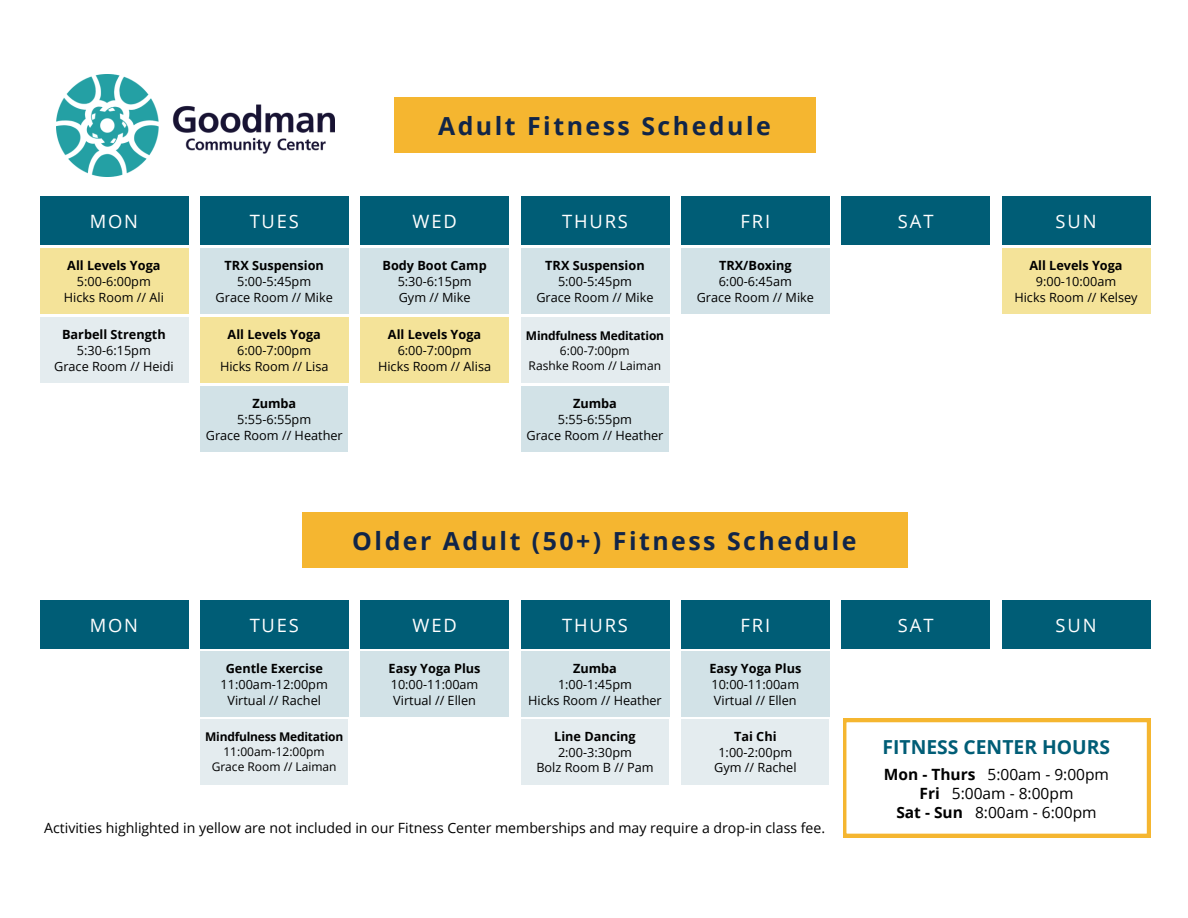
<style>
.page{position:relative;width:1188px;height:918px;background:#fff}
.page>*{position:absolute;margin:0;border:0;box-sizing:border-box;transform-origin:0 0}
.t1{font:700 24.9px "Open Sans";letter-spacing:.1em;color:#112548}
.t2{font:700 19.35px "Open Sans";color:#005d76}
.t3{font:18.3px "Open Sans";letter-spacing:.1em;color:#fff}
.t4{font:15.6px/19px "Open Sans";color:#000;text-align:center}
.t5{font:14.1px "Open Sans";color:#000}
.t6{font:12.75px/15.9px "Open Sans";color:#000;text-align:center}
.t7{font:700 12.75px "Open Sans";color:#000}
.t8{font:12px/15px "Open Sans";color:#000;text-align:center}
.t9{font:700 12px "Open Sans";letter-spacing:-.02em;color:#000}
.s1{font-weight:700}
</style>
<div class="page">
<div style="left:40px;top:600px;width:148px;height:49px;background:#005d76"></div>
<div style="left:842px;top:600px;width:148px;height:49px;background:#005d76"></div>
<div style="left:1002px;top:600px;width:148px;height:49px;background:#005d76"></div>
<div style="left:521px;top:600px;width:148px;height:49px;background:#005d76"></div>
<div style="left:361px;top:600px;width:148px;height:49px;background:#005d76"></div>
<div style="left:200px;top:600px;width:149px;height:49px;background:#005d76"></div>
<div style="left:682px;top:600px;width:148px;height:49px;background:#005d76"></div>
<div style="left:842px;top:196px;width:148px;height:49px;background:#005d76"></div>
<div style="left:682px;top:196px;width:148px;height:49px;background:#005d76"></div>
<div style="left:1002px;top:196px;width:148px;height:49px;background:#005d76"></div>
<div style="left:40px;top:196px;width:148px;height:49px;background:#005d76"></div>
<div style="left:200px;top:196px;width:149px;height:49px;background:#005d76"></div>
<div style="left:361px;top:196px;width:148px;height:49px;background:#005d76"></div>
<div style="left:521px;top:196px;width:148px;height:49px;background:#005d76"></div>
<div style="left:521px;top:651px;width:148px;height:66px;background:#d2e2e7"></div>
<div style="left:361px;top:651px;width:148px;height:66px;background:#d2e2e7"></div>
<div style="left:200px;top:651px;width:149px;height:66px;background:#d2e2e7"></div>
<div style="left:682px;top:651px;width:148px;height:66px;background:#d2e2e7"></div>
<div style="left:201px;top:719px;width:147px;height:65px;background:#e4ecef"></div>
<div style="left:682px;top:719px;width:147px;height:65px;background:#e4ecef"></div>
<div style="left:521px;top:719px;width:148px;height:65px;background:#e4ecef"></div>
<div style="left:682px;top:248px;width:148px;height:66px;background:#d2e2e7"></div>
<div style="left:1002px;top:248px;width:148px;height:66px;background:#f4e399"></div>
<div style="left:40px;top:248px;width:148px;height:66px;background:#f4e399"></div>
<div style="left:200px;top:248px;width:149px;height:66px;background:#d2e2e7"></div>
<div style="left:361px;top:248px;width:148px;height:66px;background:#d2e2e7"></div>
<div style="left:521px;top:248px;width:148px;height:66px;background:#d2e2e7"></div>
<div style="left:201px;top:387px;width:147px;height:65px;background:#d2e2e7"></div>
<div style="left:521px;top:387px;width:148px;height:65px;background:#d2e2e7"></div>
<div style="left:40px;top:317px;width:148px;height:66px;background:#e4ecef"></div>
<div style="left:200px;top:317px;width:149px;height:66px;background:#f4e399"></div>
<div style="left:361px;top:317px;width:148px;height:66px;background:#f4e399"></div>
<div style="left:521px;top:317px;width:148px;height:66px;background:#e4ecef"></div>
<img style="left:56px;top:75px;width:278px;height:102px">
<div style="left:394px;top:98px;width:421px;height:55px;background:#f5b630"></div>
<div style="left:302px;top:513px;width:605px;height:55px;background:#f5b630"></div>
<svg style="left:843px;top:719px;width:307px;height:118px"></svg>
<h1 class="t1" style="left:438px;top:108px;width:334px">Adult Fitness Schedule</h1>
<h3 class="t3" style="left:90px;top:209px;width:50px">MON</h3>
<h3 class="t3" style="left:250px;top:209px;width:51px">TUES</h3>
<h3 class="t3" style="left:413px;top:209px;width:46px">WED</h3>
<h3 class="t3" style="left:562px;top:209px;width:67px">THURS</h3>
<h3 class="t3" style="left:741px;top:209px;width:31px">FRI</h3>
<h3 class="t3" style="left:898px;top:209px;width:37px">SAT</h3>
<h3 class="t3" style="left:1056px;top:209px;width:42px">SUN</h3>
<p class="t7" style="left:67px;top:257px;width:95px">All Levels Yoga</p>
<p class="t6" style="left:64px;top:273px;width:101px">5:00-6:00pm<br>Hicks Room // Ali</p>
<p class="t7" style="left:62px;top:326px;width:105px">Barbell Strength</p>
<p class="t6" style="left:54px;top:342px;width:121px">5:30-6:15pm<br>Grace Room // Heidi</p>
<p class="t7" style="left:225px;top:257px;width:101px">TRX Suspension</p>
<p class="t6" style="left:216px;top:273px;width:119px">5:00-5:45pm<br>Grace Room // Mike</p>
<p class="t7" style="left:228px;top:326px;width:95px">All Levels Yoga</p>
<p class="t6" style="left:220px;top:342px;width:110px">6:00-7:00pm<br>Hicks Room // Lisa</p>
<p class="t7" style="left:252px;top:395px;width:45px">Zumba</p>
<p class="t6" style="left:206px;top:411px;width:139px">5:55-6:55pm<br>Grace Room // Heather</p>
<p class="t7" style="left:383px;top:257px;width:106px">Body Boot Camp</p>
<p class="t6" style="left:398px;top:273px;width:75px;text-align:left">5:30-6:15pm<br>Gym // Mike</p>
<p class="t7" style="left:388px;top:326px;width:95px">All Levels Yoga</p>
<p class="t6" style="left:378px;top:342px;width:115px">6:00-7:00pm<br>Hicks Room // Alisa</p>
<p class="t7" style="left:545px;top:257px;width:101px">TRX Suspension</p>
<p class="t6" style="left:536px;top:273px;width:119px">5:00-5:45pm<br>Grace Room // Mike</p>
<p class="t9" style="left:526px;top:327px;width:140px">Mindfulness Meditation</p>
<p class="t8" style="left:529px;top:343px;width:134px">6:00-7:00pm<br>Rashke Room // Laiman</p>
<p class="t7" style="left:573px;top:395px;width:45px">Zumba</p>
<p class="t6" style="left:526px;top:411px;width:139px">5:55-6:55pm<br>Grace Room // Heather</p>
<p class="t7" style="left:719px;top:257px;width:74px">TRX/Boxing</p>
<p class="t6" style="left:697px;top:273px;width:119px">6:00-6:45am<br>Grace Room // Mike</p>
<h1 class="t1" style="left:352px;top:523px;width:506px">Older Adult (50+) Fitness Schedule</h1>
<p class="t7" style="left:1029px;top:257px;width:95px">All Levels Yoga</p>
<p class="t6" style="left:1014px;top:273px;width:125px">9:00-10:00am<br>Hicks Room // Kelsey</p>
<h3 class="t3" style="left:90px;top:613px;width:50px">MON</h3>
<h3 class="t3" style="left:250px;top:613px;width:51px">TUES</h3>
<h3 class="t3" style="left:413px;top:613px;width:46px">WED</h3>
<h3 class="t3" style="left:562px;top:613px;width:67px">THURS</h3>
<h3 class="t3" style="left:741px;top:613px;width:31px">FRI</h3>
<h3 class="t3" style="left:898px;top:613px;width:37px">SAT</h3>
<h3 class="t3" style="left:1056px;top:613px;width:42px">SUN</h3>
<p class="t7" style="left:226px;top:659px;width:99px">Gentle Exercise</p>
<p class="t6" style="left:221px;top:676px;width:109px">11:00am-12:00pm<br>Virtual // Rachel</p>
<p class="t9" style="left:205px;top:728px;width:140px">Mindfulness Meditation</p>
<p class="t8" style="left:212px;top:744px;width:127px">11:00am-12:00pm<br>Grace Room // Laiman</p>
<p class="t7" style="left:389px;top:659px;width:93px">Easy Yoga Plus</p>
<p class="t6" style="left:391px;top:676px;width:89px;text-align:left">10:00-11:00am<br>Virtual // Ellen</p>
<p class="t7" style="left:573px;top:659px;width:45px">Zumba</p>
<p class="t6" style="left:528px;top:676px;width:135px">1:00-1:45pm<br>Hicks Room // Heather</p>
<p class="t7" style="left:554px;top:727px;width:83px">Line Dancing</p>
<p class="t6" style="left:536px;top:744px;width:119px">2:00-3:30pm<br>Bolz Room B // Pam</p>
<p class="t7" style="left:709px;top:659px;width:93px">Easy Yoga Plus</p>
<p class="t6" style="left:711px;top:676px;width:89px;text-align:left">10:00-11:00am<br>Virtual // Ellen</p>
<p class="t7" style="left:734px;top:727px;width:44px">Tai Chi</p>
<p class="t6" style="left:714px;top:744px;width:84px">1:00-2:00pm<br>Gym // Rachel</p>
<p class="t5" style="left:44px;top:818px;width:783px">Activities highlighted in yellow are not included in our Fitness Center memberships and may require a drop-in class fee.</p>
<h2 class="t2" style="left:883px;top:733px;width:229px">FITNESS CENTER HOURS</h2>
<p class="t4" style="left:884px;top:764px;width:227px"><span class="s1">Mon - Thurs</span> 5:00am - 9:00pm<br><span class="s1">Fri</span> 5:00am - 8:00pm<br><span class="s1">Sat - Sun</span> 8:00am - 6:00pm</p>
</div>
